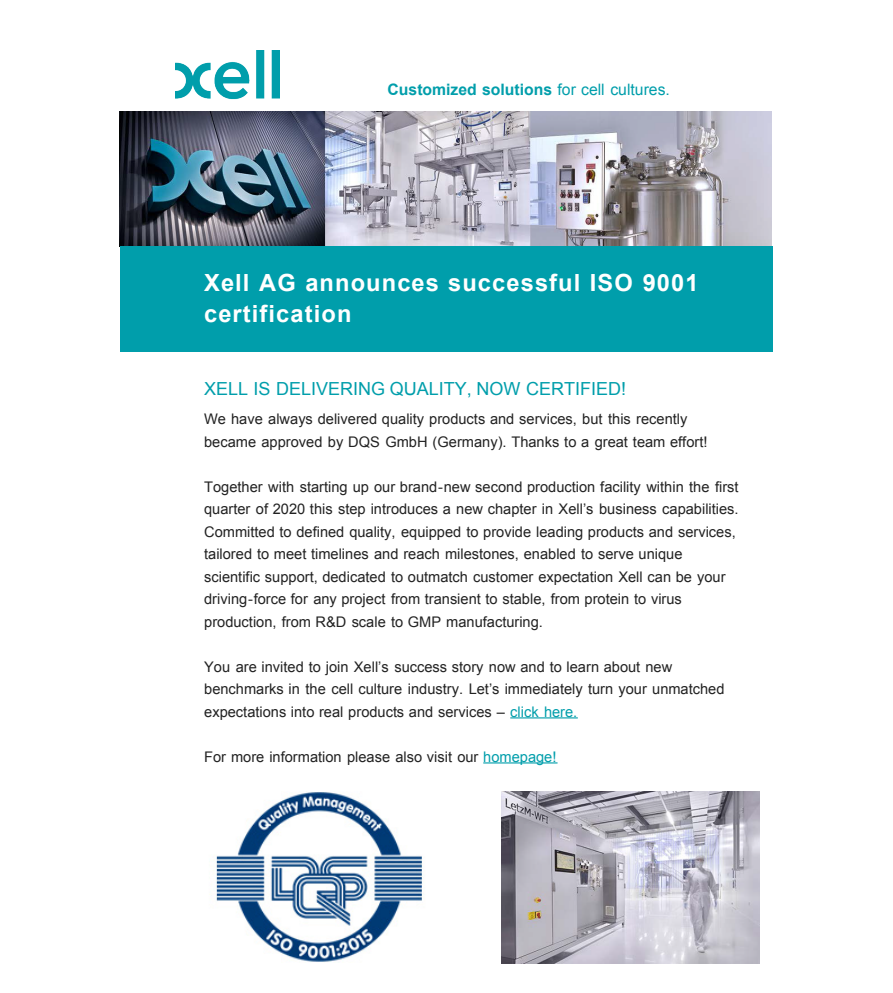
<style>
.page{position:relative;width:893px;height:993px;background:#fff}
.page>*{position:absolute;margin:0;border:0;box-sizing:border-box;transform-origin:0 0}
.t1{font:700 23.7px/30.5px "Arial";letter-spacing:.045em;color:#fff}
.t2{font:18px "Arial";color:#009eab}
.t3{font:700 15.75px "Arial";color:#009eab}
.t4{font:14.7px/22.5px "Arial";color:#222}
.s1{font-weight:400}
.s2{color:#009eab}
</style>
<div class="page">
<img style="left:176px;top:50px;width:103px;height:50px">
<img style="left:120px;top:111px;width:651px;height:135px">
<div style="left:120px;top:246px;width:652px;height:106px;background:#009eab"></div>
<hr style="left:510px;top:717px;width:68px;height:1px;background:#009eab">
<hr style="left:483px;top:762px;width:74px;height:1px;background:#009eab">
<img style="left:209px;top:791px;width:215px;height:171px">
<img style="left:501px;top:791px;width:258px;height:172px">
<p class="t3" style="left:387px;top:79px;width:284px">Customized solutions <span class="s1">for cell cultures.</span></p>
<h1 class="t1" style="left:204px;top:268px;width:496px">Xell AG announces successful ISO 9001 certification</h1>
<p class="t2" style="left:204px;top:376px;width:423px">XELL IS DELIVERING QUALITY, NOW CERTIFIED!</p>
<p class="t4" style="left:204px;top:407px;width:505px">We have always delivered quality products and services, but this recently became approved by DQS GmbH (Germany). Thanks to a great team effort!</p>
<p class="t4" style="left:204px;top:475px;width:536px">Together with starting up our brand-new second production facility within the first quarter of 2020 this step introduces a new chapter in Xell’s business capabilities.<br>Committed to defined quality, equipped to provide leading products and services, tailored to meet timelines and reach milestones, enabled to serve unique scientific support, dedicated to outmatch customer expectation Xell can be your driving-force for any project from transient to stable, from protein to virus production, from R&amp;D scale to GMP manufacturing.</p>
<p class="t4" style="left:204px;top:655px;width:522px">You are invited to join Xell’s success story now and to learn about new benchmarks in the cell culture industry. Let’s immediately turn your unmatched expectations into real products and services – <span class="s2">click here.</span></p>
<p class="t4" style="left:204px;top:745px;width:354px">For more information please also visit our <span class="s2">homepage!</span></p>
</div>
